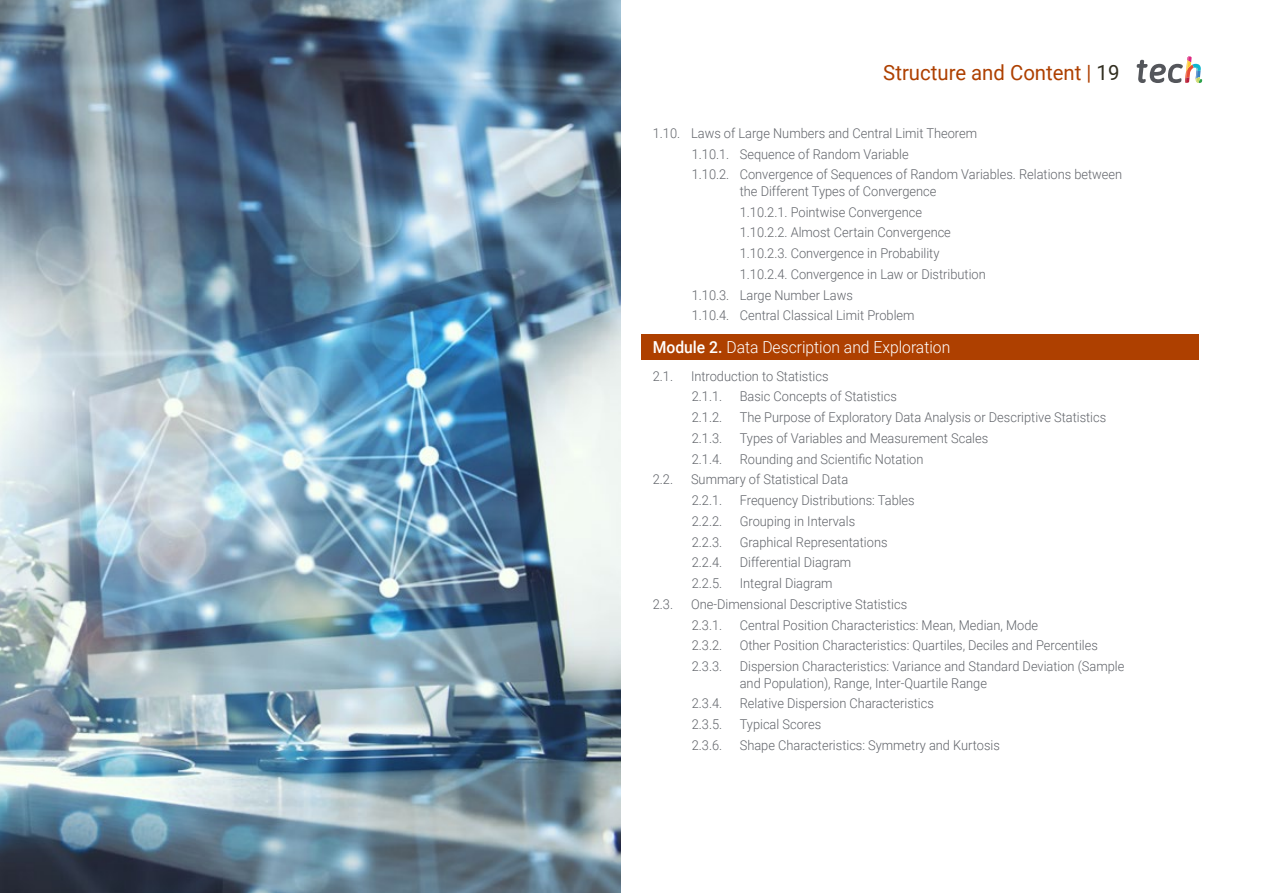
<style>
.page{position:relative;width:1263px;height:893px;background:#fff}
.page>*{position:absolute;margin:0;border:0;box-sizing:border-box;transform-origin:0 0}
.t1{font:21px "Roboto";color:#ae4000}
.t2{font:300 16.5px "Roboto";color:#fff;scale:.95 1}
.t3{font:300 13.5px/20.7px "Roboto";color:#61646a;scale:.95 1}
.s1{color:#312e20}
.s2{font-weight:500}
</style>
<div class="page">
<div style="left:642px;top:335px;width:557px;height:25px;background:#ae4000"></div>
<svg style="left:1137px;top:56px;width:65px;height:27px"></svg>
<img style="left:0;top:0;width:621px;height:893px">
<h1 class="t1" style="left:883px;top:57px;width:238px">Structure and Content | <span class="s1">19</span></h1>
<p class="t3" style="left:692px;top:122px;width:455px;text-indent:-39px">1.10. Laws of Large Numbers and Central Limit Theorem<br>1.10.1. Sequence of Random Variable<br>1.10.2. Convergence of Sequences of Random Variables. Relations between</p>
<p class="t3" style="left:740px;top:180px;width:209px">the Different Types of Convergence</p>
<p class="t3" style="left:740px;top:201px;width:193px">1.10.2.1. Pointwise Convergence</p>
<p class="t3" style="left:740px;top:222px;width:224px">1.10.2.2. Almost Certain Convergence</p>
<p class="t3" style="left:740px;top:242px;width:212px">1.10.2.3. Convergence in Probability</p>
<p class="t3" style="left:740px;top:263px;width:260px">1.10.2.4. Convergence in Law or Distribution</p>
<p class="t3" style="left:692px;top:284px;width:171px">1.10.3. Large Number Laws</p>
<p class="t3" style="left:692px;top:305px;width:236px">1.10.4. Central Classical Limit Problem</p>
<p class="t2" style="left:653px;top:336px;width:315px"><span class="s2">Module 2.</span> Data Description and Exploration</p>
<p class="t3" style="left:653px;top:365px;width:23px">2.1.</p>
<p class="t3" style="left:691px;top:365px;width:146px">Introduction to Statistics<br>2.1.1.</p>
<p class="t3" style="left:740px;top:386px;width:167px">Basic Concepts of Statistics</p>
<p class="t3" style="left:692px;top:406px;width:34px">2.1.2.</p>
<p class="t3" style="left:740px;top:406px;width:387px">The Purpose of Exploratory Data Analysis or Descriptive Statistics</p>
<p class="t3" style="left:692px;top:427px;width:34px">2.1.3.</p>
<p class="t3" style="left:740px;top:427px;width:263px">Types of Variables and Measurement Scales</p>
<p class="t3" style="left:692px;top:448px;width:34px">2.1.4.</p>
<p class="t3" style="left:740px;top:448px;width:195px">Rounding and Scientific Notation</p>
<p class="t3" style="left:653px;top:469px;width:23px">2.2.</p>
<p class="t3" style="left:691px;top:469px;width:167px">Summary of Statistical Data<br>2.2.1.</p>
<p class="t3" style="left:740px;top:489px;width:186px">Frequency Distributions: Tables</p>
<p class="t3" style="left:692px;top:510px;width:34px">2.2.2.</p>
<p class="t3" style="left:740px;top:510px;width:123px">Grouping in Intervals</p>
<p class="t3" style="left:692px;top:531px;width:34px">2.2.3.</p>
<p class="t3" style="left:740px;top:531px;width:157px">Graphical Representations</p>
<p class="t3" style="left:692px;top:552px;width:34px">2.2.4.</p>
<p class="t3" style="left:740px;top:552px;width:119px">Differential Diagram</p>
<p class="t3" style="left:692px;top:572px;width:34px">2.2.5.</p>
<p class="t3" style="left:740px;top:572px;width:99px">Integral Diagram</p>
<p class="t3" style="left:653px;top:593px;width:23px">2.3.</p>
<p class="t3" style="left:691px;top:593px;width:229px">One-Dimensional Descriptive Statistics<br>2.3.1.</p>
<p class="t3" style="left:740px;top:614px;width:315px">Central Position Characteristics: Mean, Median, Mode</p>
<p class="t3" style="left:692px;top:635px;width:34px">2.3.2.</p>
<p class="t3" style="left:740px;top:635px;width:378px">Other Position Characteristics: Quartiles, Deciles and Percentiles</p>
<p class="t3" style="left:692px;top:655px;width:34px">2.3.3.</p>
<p class="t3" style="left:740px;top:658px;width:406px;line-height:16.5px">Dispersion Characteristics: Variance and Standard Deviation (Sample and Population), Range, Inter-Quartile Range</p>
<p class="t3" style="left:692px;top:693px;width:34px">2.3.4.</p>
<p class="t3" style="left:740px;top:693px;width:206px">Relative Dispersion Characteristics</p>
<p class="t3" style="left:692px;top:713px;width:34px">2.3.5.</p>
<p class="t3" style="left:740px;top:713px;width:87px">Typical Scores</p>
<p class="t3" style="left:692px;top:734px;width:34px">2.3.6.</p>
<p class="t3" style="left:740px;top:734px;width:275px">Shape Characteristics: Symmetry and Kurtosis</p>
</div>
